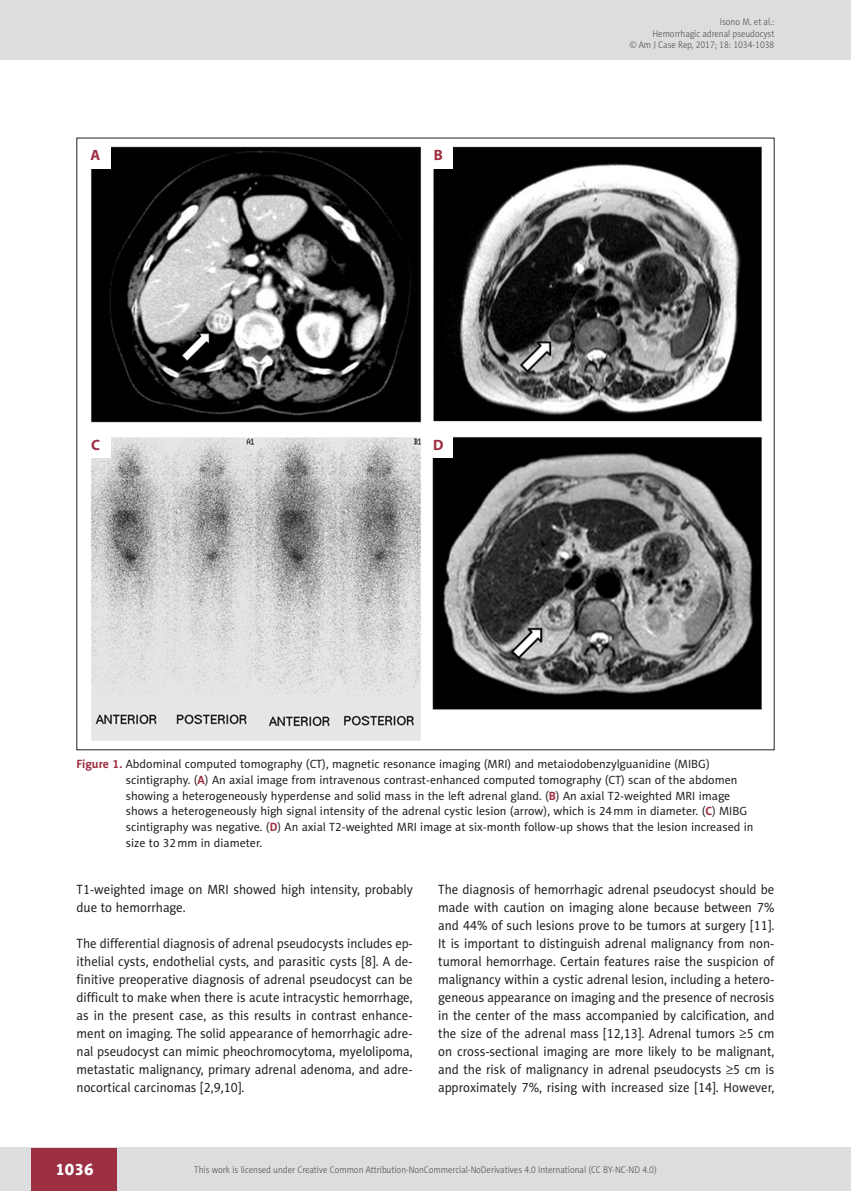
<style>
.page{position:relative;width:851px;height:1191px;background:#fff}
.page>*{position:absolute;margin:0;border:0;box-sizing:border-box;transform-origin:0 0}
.t1{font:16.5px "Naomi Sans EFN Heavy";color:#fff}
.t2{font:700 15px "Myriad Pro";color:#9d2f42}
.AJCR_Body{font:13.5px/18px "Naomi Sans EFN";color:#231f20;text-align:justify;scale:.95 1}
.AJCR_Rycina_tytul{font:12px/15.8px "Naomi Sans EFN";color:#231f20}
.AJCR_pagina_zywa{font:9.75px/11.2px "Naomi Sans EFN Light";color:#57585a;text-align:right;scale:.9 1}
.AJCR_pagina_sygnatur{font:9.75px "Naomi Sans EFN Light";color:#57585a;scale:.9 1}
.s1{font-weight:700;color:#9d2f42}
.s2{font-family:"Standard Sym L"}
</style>
<div class="page">
<img style="left:91px;top:146px;width:671px;height:595px">
<div style="left:81px;top:140px;width:29px;height:28px;background:#fff"></div>
<div style="left:81px;top:430px;width:29px;height:28px;background:#fff"></div>
<div style="left:423px;top:140px;width:30px;height:28px;background:#fff"></div>
<div style="left:423px;top:430px;width:30px;height:28px;background:#fff"></div>
<div style="left:0;top:1148px;width:850px;height:43px;background:#dcdddf"></div>
<div style="left:32px;top:1147px;width:85px;height:43px;background:#9d2f42"></div>
<div style="left:0;top:0;width:850px;height:60px;background:#dcdddf"></div>
<hr style="left:850px;top:0;width:1px;height:60px;background:#dcdddf">
<p class="t2" style="left:91px;top:145px;width:11px">A</p>
<p class="t2" style="left:91px;top:435px;width:10px">C</p>
<p class="t2" style="left:433px;top:145px;width:11px">B</p>
<p class="t2" style="left:433px;top:435px;width:12px">D</p>
<p class="AJCR_pagina_zywa" style="left:652px;top:16px;width:137px">Isono M. et al.:<br>Hemorrhagic adrenal pseudocyst</p>
<p class="AJCR_pagina_sygnatur" style="left:629px;top:39px;width:162px">© Am J Case Rep, 2017; 18: 1034-1038</p>
<p class="AJCR_Rycina_tytul" style="left:126px;top:756px;width:629px;text-indent:-49px"><span class="s1">Figure 1.</span> Abdominal computed tomography (CT), magnetic resonance imaging (MRI) and metaiodobenzylguanidine (MIBG) scintigraphy. (<span class="s1">A</span>) An axial image from intravenous contrast-enhanced computed tomography (CT) scan of the abdomen showing a heterogeneously hyperdense and solid mass in the left adrenal gland. (<span class="s1">B</span>) An axial T2-weighted MRI image shows a heterogeneously high signal intensity of the adrenal cystic lesion (arrow), which is 24mm in diameter. (<span class="s1">C</span>) MIBG scintigraphy was negative. (<span class="s1">D</span>) An axial T2-weighted MRI image at six-month follow-up shows that the lesion increased in size to 32mm in diameter.</p>
<p class="AJCR_Body" style="left:77px;top:880px;width:355px">T1-weighted image on MRI showed high intensity, probably due to hemorrhage.</p>
<p class="AJCR_Body" style="left:77px;top:934px;width:355px">The differential diagnosis of adrenal pseudocysts includes ep&shy;ithelial cysts, endothelial cysts, and parasitic cysts [8]. A de&shy;finitive preoperative diagnosis of adrenal pseudocyst can be difficult to make when there is acute intracystic hemorrhage, as in the present case, as this results in contrast enhance&shy;ment on imaging. The solid appearance of hemorrhagic adre&shy;nal pseudocyst can mimic pheochromocytoma, myelolipoma, metastatic malignancy, primary adrenal adenoma, and adre&shy;nocortical carcinomas [2,9,10].</p>
<p class="AJCR_Body" style="left:438px;top:880px;width:355px">The diagnosis of hemorrhagic adrenal pseudocyst should be made with caution on imaging alone because between 7% and 44% of such lesions prove to be tumors at surgery [11].<br>It is important to distinguish adrenal malignancy from non&shy;tumoral hemorrhage. Certain features raise the suspicion of malignancy within a cystic adrenal lesion, including a hetero&shy;geneous appearance on imaging and the presence of necrosis in the center of the mass accompanied by calcification, and the size of the adrenal mass [12,13]. Adrenal tumors <span class="s2">³</span>5 cm on cross-sectional imaging are more likely to be malignant, and the risk of malignancy in adrenal pseudocysts <span class="s2">³</span>5 cm is approximately 7%, rising with increased size [14]. However,</p>
<p class="t1" style="left:55px;top:1159px;width:40px">1036</p>
<p class="AJCR_pagina_zywa" style="left:194px;top:1164px;width:515px">This work is licensed under Creative Common Attribution-NonCommercial-NoDerivatives 4.0 International (CC BY-NC-ND 4.0)</p>
</div>
